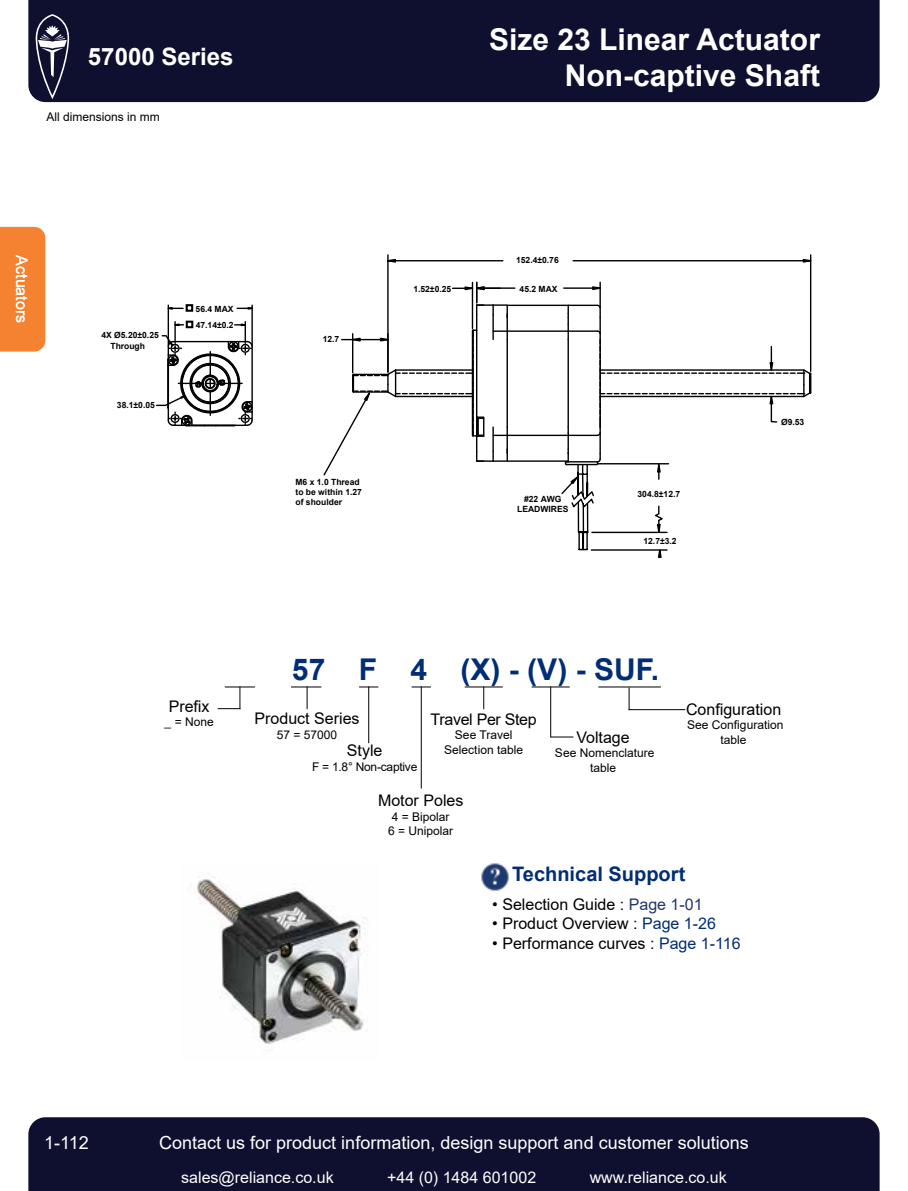
<style>
.page{position:relative;width:908px;height:1191px;background:#fff}
.page>*{position:absolute;margin:0;border:0;box-sizing:border-box;transform-origin:0 0}
.t1{font:700 30px/36px "Arial";color:#fff;text-align:right}
.t2{font:700 30px "Arial";color:#002d74}
.t3{font:700 24px "Arial";color:#fff}
.t4{font:700 20px "Arial";color:#002d74}
.t5{font:18px "Arial";color:#fff}
.t6{font:16px "Arial";color:#000}
.t7{font:16px "Arial";color:#fff}
.t8{font:16px "Arial";letter-spacing:-.02em;color:#000}
.t9{font:12px/14.4px "Arial";color:#000;text-align:center}
.t10{font:12px "Arial";letter-spacing:-.02em;color:#000}
.t11{font:700 8.6px/10.2px "Arial";color:#000;text-align:center}
.s1{color:#23356e}
.s2{color:#002d74}
</style>
<div class="page">
<div style="left:28px;top:1117px;width:851px;height:74px;background:#0f102f"></div>
<div style="left:28px;top:0;width:851px;height:102px;background:#0f102f"></div>
<svg style="left:36px;top:14px;width:33px;height:85px;background:#494961"></svg>
<hr style="left:387px;top:255px;width:1px;height:117px;background:#000">
<hr style="left:809px;top:255px;width:2px;height:116px;background:#000">
<hr style="left:388px;top:260px;width:114px;height:1px;background:#000">
<hr style="left:573px;top:260px;width:237px;height:1px;background:#000">
<svg style="left:387px;top:258px;width:9px;height:6px"></svg>
<svg style="left:801px;top:258px;width:9px;height:6px"></svg>
<hr style="left:167px;top:305px;width:2px;height:40px;background:#000">
<hr style="left:251px;top:305px;width:2px;height:40px;background:#000">
<svg style="left:167px;top:306px;width:16px;height:5px"></svg>
<svg style="left:237px;top:306px;width:16px;height:5px"></svg>
<svg style="left:155px;top:322px;width:98px;height:105px"></svg>
<svg style="left:323px;top:282px;width:489px;height:276px"></svg>
<div style="left:186px;top:321px;width:7px;height:7px;border:2px solid #000"></div>
<div style="left:185px;top:304px;width:8px;height:8px;border:2px solid #000"></div>
<img style="left:191px;top:876px;width:176px;height:174px">
<img style="left:481px;top:863px;width:28px;height:28px">
<hr style="left:291px;top:686px;width:30px;height:1px;background:#000">
<svg style="left:359px;top:686px;width:19px;height:1px"></svg>
<svg style="left:411px;top:686px;width:19px;height:1px"></svg>
<hr style="left:464px;top:686px;width:38px;height:1px;background:#000">
<hr style="left:531px;top:686px;width:38px;height:1px;background:#000">
<hr style="left:598px;top:686px;width:62px;height:1px;background:#000">
<svg style="left:306px;top:686px;width:1px;height:23px"></svg>
<hr style="left:368px;top:686px;width:1px;height:57px;background:#000">
<hr style="left:420px;top:686px;width:1px;height:102px;background:#000">
<svg style="left:483px;top:686px;width:1px;height:23px"></svg>
<hr style="left:550px;top:686px;width:1px;height:51px;background:#000">
<svg style="left:628px;top:687px;width:1px;height:22px"></svg>
<hr style="left:628px;top:709px;width:57px;height:1px;background:#000">
<svg style="left:550px;top:736px;width:23px;height:1px"></svg>
<hr style="left:225px;top:686px;width:30px;height:1px;background:#000">
<svg style="left:218px;top:686px;width:22px;height:23px"></svg>
<div style="left:0;top:227px;width:45px;height:124px;background:#f58231"></div>
<h2 class="t3" style="left:88px;top:40px;width:147px">57000 Series</h2>
<h3 class="t9" style="left:46px;top:109px;width:115px">All dimensions in mm</h3>
<h1 class="t1" style="left:489px;top:21px;width:332px">Size 23 Linear Actuator<br>Non-captive Shaft</h1>
<h3 class="t7" style="left:33px;top:255px;width:69px;rotate:90deg">Actuators</h3>
<p class="t11" style="left:101px;top:330px;width:59px">4X Ø5.20±0.25<br>Through</p>
<p class="t11" style="left:117px;top:399px;width:39px">38.1±0.05</p>
<p class="t11" style="left:195px;top:303px;width:39px">56.4 MAX</p>
<p class="t11" style="left:196px;top:320px;width:39px">47.14±0.2</p>
<p class="t11" style="left:322px;top:333px;width:18px">12.7</p>
<p class="t11" style="left:413px;top:284px;width:39px">1.52±0.25</p>
<p class="t11" style="left:295px;top:476px;width:68px;text-align:left">M6 x 1.0 Thread to be within 1.27 of shoulder</p>
<p class="t11" style="left:516px;top:255px;width:44px">152.4±0.76</p>
<p class="t11" style="left:519px;top:284px;width:39px">45.2 MAX</p>
<p class="t11" style="left:517px;top:494px;width:53px">#22 AWG<br>LEADWIRES</p>
<p class="t11" style="left:637px;top:489px;width:44px">304.8±12.7</p>
<p class="t11" style="left:643px;top:535px;width:35px">12.7±3.2</p>
<p class="t11" style="left:780px;top:416px;width:25px">Ø9.53</p>
<h3 class="t6" style="left:169px;top:695px;width:42px">Prefix</h3>
<h3 class="t9" style="left:164px;top:715px;width:51px">_ = None</h3>
<h1 class="t2" style="left:292px;top:648px;width:368px">57 F 4 (X) - (V) - SUF.</h1>
<h3 class="t6" style="left:254px;top:707px;width:106px">Product Series</h3>
<h3 class="t9" style="left:277px;top:727px;width:62px">57 = 57000</h3>
<h3 class="t6" style="left:347px;top:739px;width:37px">Style</h3>
<h3 class="t10" style="left:312px;top:758px;width:107px">F = 1.8° Non-captive</h3>
<h3 class="t6" style="left:378px;top:789px;width:87px">Motor Poles</h3>
<h3 class="t9" style="left:388px;top:809px;width:67px">4 = Bipolar<br>6 = Unipolar</h3>
<h3 class="t8" style="left:430px;top:708px;width:108px">Travel Per Step</h3>
<h3 class="t9" style="left:444px;top:727px;width:80px">See Travel<br>Selection table</h3>
<h3 class="t6" style="left:576px;top:726px;width:55px">Voltage</h3>
<h3 class="t9" style="left:554px;top:745px;width:101px">See Nomenclature table</h3>
<h3 class="t6" style="left:685px;top:698px;width:97px">Configuration</h3>
<h3 class="t9" style="left:687px;top:718px;width:98px">See Configuration table</h3>
<h3 class="t4" style="left:512px;top:859px;width:174px">Technical Support</h3>
<h3 class="t6" style="left:492px;top:893px;width:212px">• Selection Guide : <span class="s1">Page 1-01</span></h3>
<h3 class="t6" style="left:492px;top:912px;width:225px">• Product Overview : <span class="s2">Page 1-26</span></h3>
<h3 class="t6" style="left:492px;top:932px;width:250px">• Performance curves : <span class="s2">Page 1-116</span></h3>
<h3 class="t5" style="left:44px;top:1130px;width:46px">1-112</h3>
<h3 class="t5" style="left:159px;top:1130px;width:591px">Contact us for product information, design support and customer solutions</h3>
<h3 class="t7" style="left:181px;top:1166px;width:154px">sales@reliance.co.uk</h3>
<h3 class="t7" style="left:387px;top:1166px;width:150px">+44 (0) 1484 601002</h3>
<h3 class="t7" style="left:589px;top:1166px;width:138px">www.reliance.co.uk</h3>
</div>
